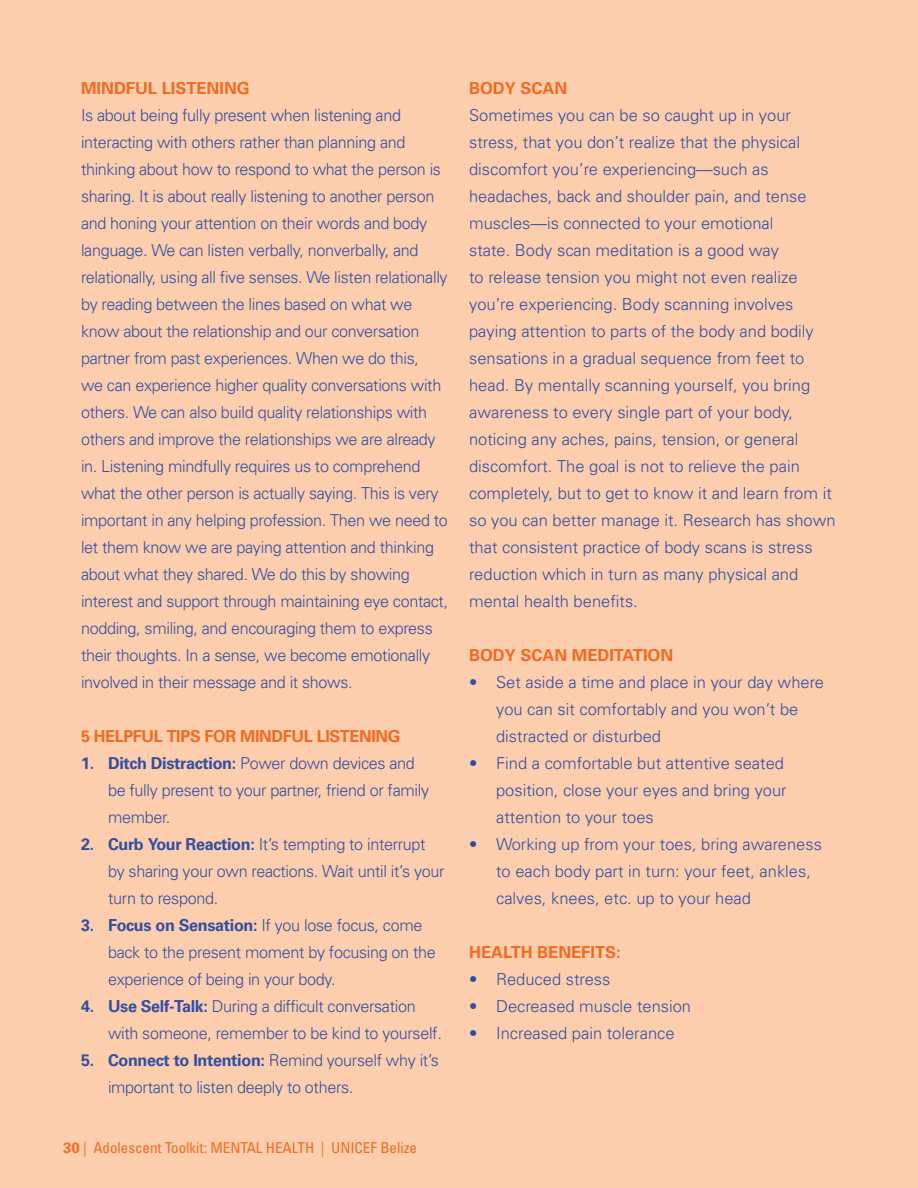
<style>
.page{position:relative;width:918px;height:1188px;background:#fcceae}
.page>*{position:absolute;margin:0;border:0;box-sizing:border-box;transform-origin:0 0}
.t1{font:16.5px/27px "Univers LT 45 Lt";letter-spacing:-.02em;color:#324ea1}
.t2{font:16.5px/27px "Univers LT 45 Lt";color:#324ea1}
.t3{font:16.5px "Univers LT 65 Bd";color:#f36a21}
.t4{font:16.5px "Univers LT 65 Bd";letter-spacing:-.02em;color:#f36a21}
.t5{font:condensed 15px "Univers";color:#f36a21}
.s1{font-family:"Univers LT 65 Bd"}
.s2{font-weight:700;font-stretch:normal}
</style>
<div class="page">
<p class="t3" style="left:81px;top:79px;width:170px">MINDFUL LISTENING</p>
<p class="t1" style="left:81px;top:102px;width:369px">Is about being fully present when listening and interacting with others rather than planning and thinking about how to respond to what the person is sharing. It is about really listening to another person and honing your attention on their words and body language. We can listen verbally, nonverbally, and relationally, using all five senses. We listen relationally by reading between the lines based on what we know about the relationship and our conversation partner from past experiences. When we do this,<br>we can experience higher quality conversations with others. We can also build quality relationships with others and improve the relationships we are already in. Listening mindfully requires us to comprehend what the other person is actually saying. This is very important in any helping profession. Then we need to let them know we are paying attention and thinking about what they shared. We do this by showing interest and support through maintaining eye contact, nodding, smiling, and encouraging them to express their thoughts. In a sense, we become emotionally involved in their message and it shows.</p>
<p class="t4" style="left:81px;top:727px;width:321px">5 HELPFUL TIPS FOR MINDFUL LISTENING</p>
<p class="t1" style="left:108px;top:750px;width:323px;text-indent:-27px"><span class="s1">1. Ditch Distraction:</span> Power down devices and be fully present to your partner, friend or family member.</p>
<p class="t1" style="left:108px;top:831px;width:338px;text-indent:-27px"><span class="s1">2. Curb Your Reaction:</span> It’s tempting to interrupt by sharing your own reactions. Wait until it’s your turn to respond.</p>
<p class="t1" style="left:108px;top:912px;width:329px;text-indent:-27px"><span class="s1">3. Focus on Sensation:</span> If you lose focus, come back to the present moment by focusing on the experience of being in your body.</p>
<p class="t1" style="left:108px;top:993px;width:335px;text-indent:-27px"><span class="s1">4. Use Self-Talk:</span> During a difficult conversation with someone, remember to be kind to yourself.</p>
<p class="t1" style="left:108px;top:1047px;width:333px;text-indent:-27px"><span class="s1">5. Connect to Intention:</span> Remind yourself why it’s important to listen deeply to others.</p>
<p class="t5" style="left:63px;top:1138px;width:356px"><span class="s2">30</span> | Adolescent Toolkit: MENTAL HEALTH | UNICEF Belize</p>
<p class="t3" style="left:469px;top:79px;width:100px">BODY SCAN</p>
<p class="t2" style="left:469px;top:102px;width:368px">Sometimes you can be so caught up in your stress, that you don’t realize that the physical discomfort you’re experiencing—such as headaches, back and shoulder pain, and tense muscles—is connected to your emotional<br>state. Body scan meditation is a good way<br>to release tension you might not even realize you’re experiencing. Body scanning involves paying attention to parts of the body and bodily sensations in a gradual sequence from feet to head. By mentally scanning yourself, you bring awareness to every single part of your body, noticing any aches, pains, tension, or general discomfort. The goal is not to relieve the pain completely, but to get to know it and learn from it so you can better manage it. Research has shown that consistent practice of body scans is stress reduction which in turn as many physical and mental health benefits.</p>
<p class="t3" style="left:469px;top:646px;width:206px">BODY SCAN MEDITATION</p>
<p class="t2" style="left:496px;top:669px;width:329px;text-indent:-27px">• Set aside a time and place in your day where you can sit comfortably and you won’t be distracted or disturbed</p>
<p class="t2" style="left:496px;top:750px;width:292px;text-indent:-27px">• Find a comfortable but attentive seated position, close your eyes and bring your attention to your toes</p>
<p class="t2" style="left:496px;top:831px;width:327px;text-indent:-27px">• Working up from your toes, bring awareness to each body part in turn: your feet, ankles, calves, knees, etc. up to your head</p>
<p class="t3" style="left:469px;top:943px;width:153px">HEALTH BENEFITS:</p>
<p class="t2" style="left:469px;top:966px;width:143px">• Reduced stress</p>
<p class="t2" style="left:469px;top:993px;width:224px">• Decreased muscle tension</p>
<p class="t2" style="left:469px;top:1020px;width:207px">• Increased pain tolerance</p>
</div>
